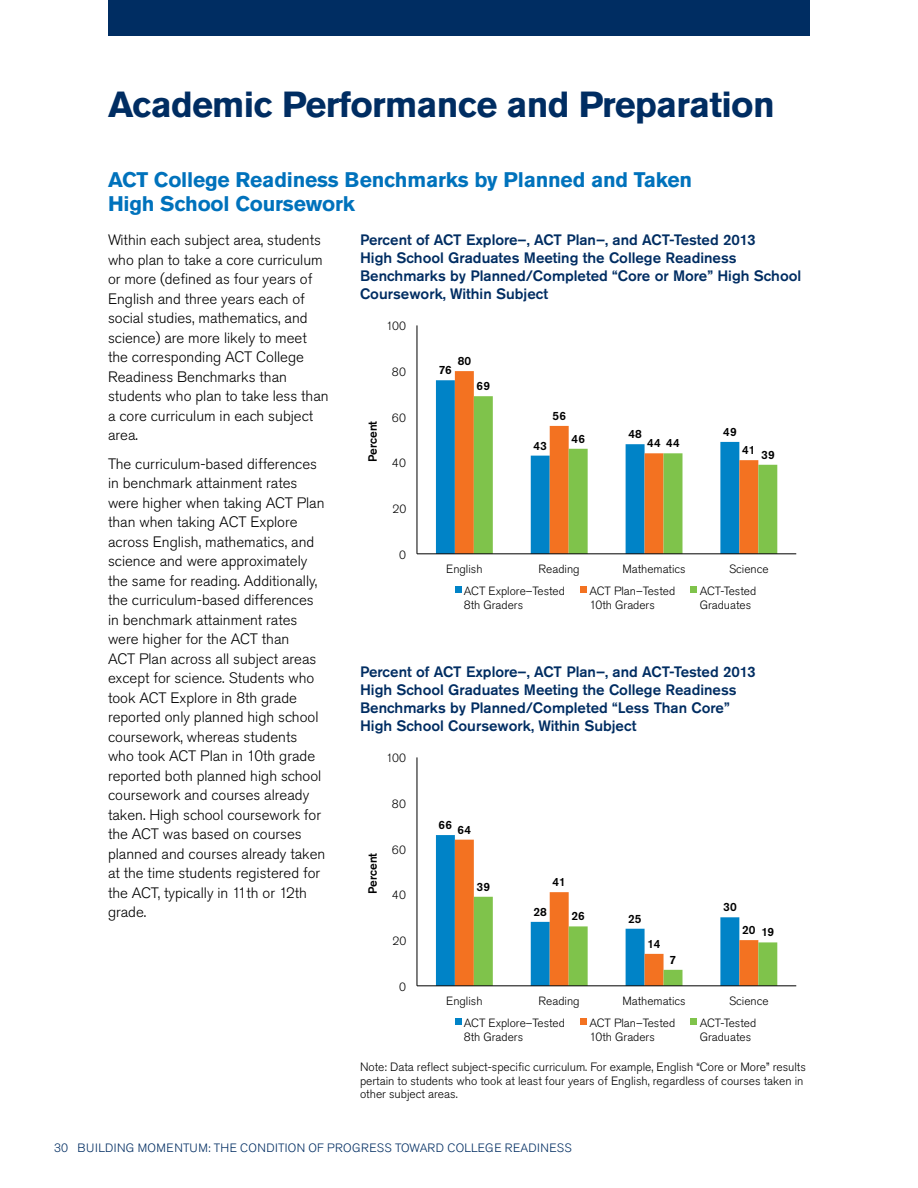
<style>
.page{position:relative;width:918px;height:1188px;background:#fff}
.page>*{position:absolute;margin:0;border:0;box-sizing:border-box;transform-origin:0 0}
.t1{font:700 36px "Akzidenz Grotesk Std";letter-spacing:-.02em;color:#002d62}
.t2{font:700 21px/24px "Akzidenz Grotesk Std";letter-spacing:-.01em;color:#0072bc}
.t3{font:300 15px/19.5px "Akzidenz Grotesk Std";color:#000}
.t4{font:500 15px/18px "Akzidenz Grotesk Std";color:#002d62}
.t5{font:300 12px/13.5px "Akzidenz Grotesk Std";color:#000}
.t6{font:300 12px "Akzidenz Grotesk Std";letter-spacing:.03em;color:#002d62}
.t7{font:300 11.85px/13.8px "Akzidenz Grotesk Std";color:#000001}
.t8{font:500 11.85px "Akzidenz Grotesk Std";color:#000001}
</style>
<div class="page">
<div style="left:108px;top:0;width:702px;height:36px;background:#002d62"></div>
<svg style="left:436px;top:835px;width:38px;height:151px;background:#0b86c6"></svg>
<svg style="left:455px;top:840px;width:114px;height:146px"></svg>
<svg style="left:474px;top:897px;width:303px;height:89px"></svg>
<hr style="left:417px;top:757px;width:1px;height:229px;background:#000001">
<hr style="left:417px;top:986px;width:379px;height:1px;background:#000001">
<svg style="left:455px;top:1019px;width:6px;height:6px"></svg>
<div style="left:580px;top:1019px;width:7px;height:6px;background:#f37221"></div>
<svg style="left:691px;top:1019px;width:6px;height:6px"></svg>
<div style="left:436px;top:380px;width:19px;height:174px;background:#0083c7"></div>
<div style="left:455px;top:371px;width:19px;height:183px;background:#f37221"></div>
<svg style="left:474px;top:396px;width:303px;height:158px"></svg>
<hr style="left:417px;top:325px;width:1px;height:229px;background:#000001">
<hr style="left:417px;top:554px;width:379px;height:1px;background:#000001">
<svg style="left:455px;top:587px;width:6px;height:6px"></svg>
<div style="left:580px;top:587px;width:7px;height:6px;background:#f37221"></div>
<svg style="left:691px;top:587px;width:6px;height:6px"></svg>
<h1 class="t1" style="left:108px;top:84px;width:668px">Academic Performance and Preparation</h1>
<h2 class="t2" style="left:108px;top:167px;width:586px">ACT College Readiness Benchmarks by Planned and Taken<br>High School Coursework</h2>
<p class="t3" style="left:108px;top:231px;width:222px">Within each subject area, students who plan to take a core curriculum or more (defined as four years of<br>English and three years each of social studies, mathematics, and science) are more likely to meet the corresponding ACT College<br>Readiness Benchmarks than students who plan to take less than a core curriculum in each subject area.</p>
<p class="t3" style="left:108px;top:454px;width:219px">The curriculum-based differences in benchmark attainment rates were higher when taking ACT Plan than when taking ACT Explore across English, mathematics, and science and were approximately the same for reading. Additionally, the curriculum-based differences in benchmark attainment rates were higher for the ACT than<br>ACT Plan across all subject areas except for science. Students who took ACT Explore in 8th grade reported only planned high school coursework, whereas students who took ACT Plan in 10th grade reported both planned high school coursework and courses already taken. High school coursework for the ACT was based on courses planned and courses already taken at the time students registered for the ACT, typically in 11th or 12th grade.</p>
<p class="t4" style="left:360px;top:231px;width:443px">Percent of ACT Explore–, ACT Plan–, and ACT-Tested 2013<br>High School Graduates Meeting the College Readiness Benchmarks by Planned/Completed “Core or More” High School Coursework, Within Subject</p>
<p class="t7" style="left:386px;top:319px;width:21px">100</p>
<p class="t8" style="left:458px;top:354px;width:15px">80</p>
<p class="t8" style="left:439px;top:363px;width:15px">76</p>
<p class="t7" style="left:392px;top:365px;width:16px">80</p>
<p class="t8" style="left:477px;top:379px;width:15px">69</p>
<p class="t8" style="left:553px;top:409px;width:15px">56</p>
<p class="t7" style="left:392px;top:411px;width:16px">60</p>
<p class="t8" style="left:365px;top:462px;width:43px;rotate:-90deg">Percent</p>
<p class="t8" style="left:628px;top:427px;width:15px">48</p>
<p class="t8" style="left:723px;top:424px;width:15px">49</p>
<p class="t8" style="left:571px;top:431px;width:15px">46</p>
<p class="t8" style="left:647px;top:436px;width:15px">44</p>
<p class="t8" style="left:666px;top:436px;width:15px">44</p>
<p class="t8" style="left:533px;top:438px;width:15px">43</p>
<p class="t8" style="left:742px;top:443px;width:15px">41</p>
<p class="t8" style="left:761px;top:447px;width:15px">39</p>
<p class="t7" style="left:392px;top:456px;width:16px">40</p>
<p class="t7" style="left:393px;top:502px;width:15px">20</p>
<p class="t7" style="left:399px;top:548px;width:8px">0</p>
<p class="t7" style="left:446px;top:562px;width:38px">English</p>
<p class="t7" style="left:539px;top:562px;width:43px">Reading</p>
<p class="t7" style="left:622px;top:562px;width:65px">Mathematics</p>
<p class="t7" style="left:729px;top:562px;width:41px">Science</p>
<p class="t7" style="left:464px;top:584px;width:103px">ACT Explore–Tested<br>8th Graders</p>
<p class="t7" style="left:589px;top:584px;width:87px">ACT Plan–Tested<br>10th Graders</p>
<p class="t7" style="left:700px;top:584px;width:58px">ACT-Tested<br>Graduates</p>
<p class="t4" style="left:360px;top:663px;width:397px">Percent of ACT Explore–, ACT Plan–, and ACT-Tested 2013<br>High School Graduates Meeting the College Readiness Benchmarks by Planned/Completed “Less Than Core” High School Coursework, Within Subject</p>
<p class="t7" style="left:386px;top:751px;width:21px">100</p>
<p class="t7" style="left:392px;top:797px;width:16px">80</p>
<p class="t8" style="left:439px;top:818px;width:15px">66</p>
<p class="t8" style="left:458px;top:822px;width:15px">64</p>
<p class="t7" style="left:392px;top:843px;width:16px">60</p>
<p class="t8" style="left:365px;top:894px;width:43px;rotate:-90deg">Percent</p>
<p class="t8" style="left:553px;top:875px;width:15px">41</p>
<p class="t8" style="left:477px;top:879px;width:15px">39</p>
<p class="t7" style="left:392px;top:888px;width:16px">40</p>
<p class="t8" style="left:723px;top:900px;width:15px">30</p>
<p class="t8" style="left:533px;top:904px;width:15px">28</p>
<p class="t8" style="left:571px;top:909px;width:15px">26</p>
<p class="t8" style="left:628px;top:911px;width:15px">25</p>
<p class="t7" style="left:393px;top:934px;width:15px">20</p>
<p class="t7" style="left:399px;top:980px;width:8px">0</p>
<p class="t8" style="left:648px;top:936px;width:14px">14</p>
<p class="t8" style="left:670px;top:952px;width:8px">7</p>
<p class="t8" style="left:742px;top:923px;width:15px">20</p>
<p class="t8" style="left:762px;top:925px;width:14px">19</p>
<p class="t7" style="left:446px;top:994px;width:38px">English</p>
<p class="t7" style="left:539px;top:994px;width:43px">Reading</p>
<p class="t7" style="left:622px;top:994px;width:65px">Mathematics</p>
<p class="t7" style="left:729px;top:994px;width:41px">Science</p>
<p class="t7" style="left:464px;top:1016px;width:103px">ACT Explore–Tested<br>8th Graders</p>
<p class="t7" style="left:589px;top:1016px;width:87px">ACT Plan–Tested<br>10th Graders</p>
<p class="t7" style="left:700px;top:1016px;width:58px">ACT-Tested<br>Graduates</p>
<p class="t5" style="left:360px;top:1060px;width:447px">Note: Data reflect subject-specific curriculum. For example, English “Core or More” results pertain to students who took at least four years of English, regardless of courses taken in other subject areas.</p>
<p class="t6" style="left:54px;top:1141px;width:519px">30 BUILDING MOMENTUM: THE CONDITION OF PROGRESS TOWARD COLLEGE READINESS</p>
</div>
